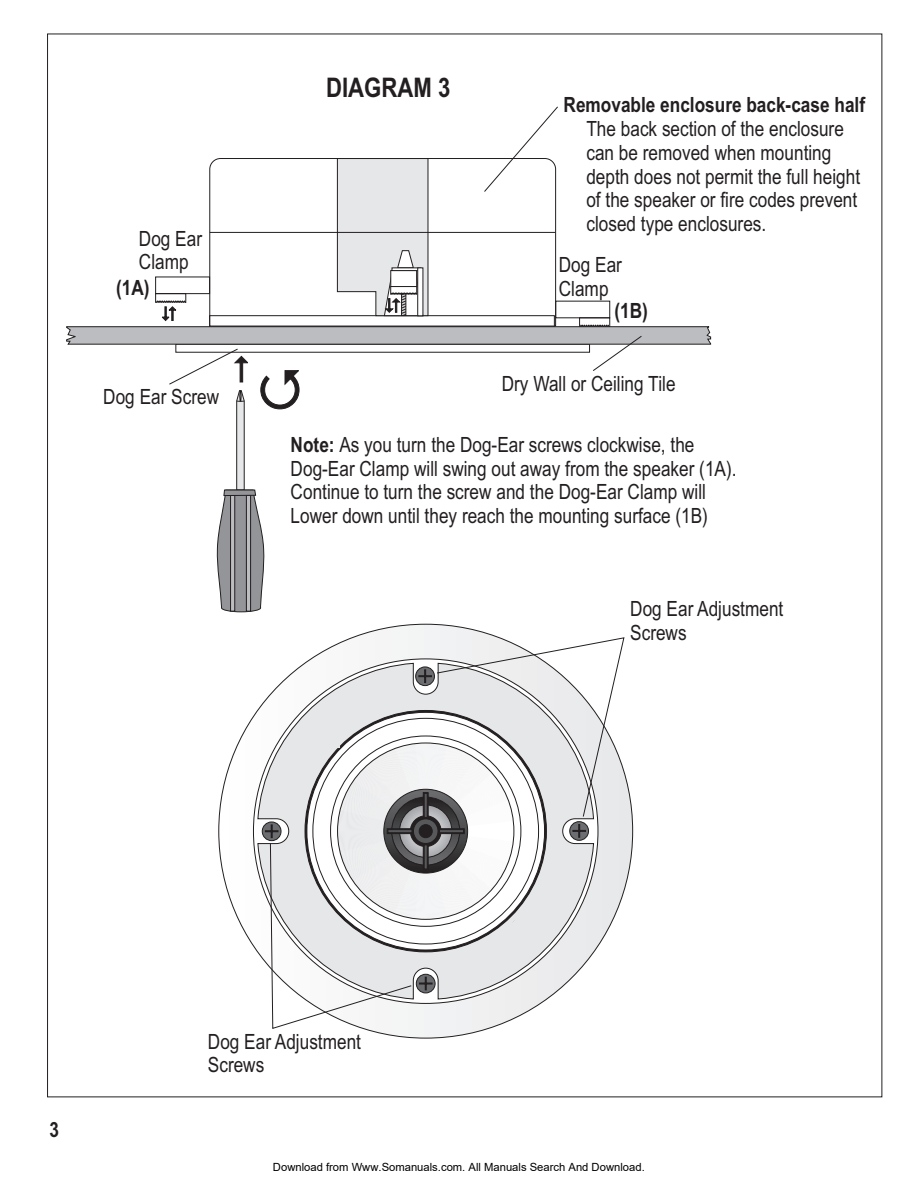
<style>
.page{position:relative;width:918px;height:1188px;background:#fff}
.page>*{position:absolute;margin:0;border:0;box-sizing:border-box;transform-origin:0 0}
.t1{font:700 27px "Arial Narrow";color:#231f20}
.t2{font:21px/23.9px "Arial Narrow";color:#231f20}
.t3{font:700 21px "Arial Narrow";color:#231f20}
.t4{font:11.25px "Arial";color:#000}
.s1{font-weight:700}
</style>
<div class="page">
<svg style="left:219px;top:624px;width:414px;height:414px"></svg>
<svg style="left:258px;top:700px;width:7px;height:262px"></svg>
<svg style="left:262px;top:822px;width:19px;height:19px"></svg>
<svg style="left:66px;top:106px;width:645px;height:506px"></svg>
<svg style="left:265px;top:637px;width:359px;height:392px"></svg>
<p class="t2" style="left:139px;top:228px;width:65px">Dog Ear<br>Clamp</p>
<p class="t3" style="left:116px;top:279px;width:35px">(1A)</p>
<p class="t2" style="left:103px;top:386px;width:117px">Dog Ear Screw</p>
<p class="t1" style="left:326px;top:77px;width:126px">DIAGRAM 3</p>
<p class="t2" style="left:586px;top:95px;width:280px;text-indent:-23px"><span class="s1">Removable enclosure back-case half<br></span>The back section of the enclosure can be removed when mounting depth does not permit the full height of the speaker or fire codes prevent closed type enclosures.</p>
<p class="t2" style="left:559px;top:254px;width:65px">Dog Ear<br>Clamp</p>
<p class="t3" style="left:614px;top:302px;width:35px">(1B)</p>
<p class="t2" style="left:502px;top:374px;width:175px">Dry Wall or Ceiling Tile</p>
<p class="t2" style="left:291px;top:434px;width:447px"><span class="s1">Note:</span> As you turn the Dog-Ear screws clockwise, the Dog-Ear Clamp will swing out away from the speaker (1A).<br>Continue to turn the screw and the Dog-Ear Clamp will Lower down until they reach the mounting surface (1B)</p>
<p class="t2" style="left:630px;top:599px;width:155px">Dog Ear Adjustment<br>Screws</p>
<p class="t3" style="left:50px;top:1122px;width:11px">3</p>
<p class="t2" style="left:208px;top:1031px;width:155px">Dog Ear Adjustment<br>Screws</p>
<p class="t4" style="left:273px;top:1160px;width:373px">Download from Www.Somanuals.com. All Manuals Search And Download.</p>
</div>
